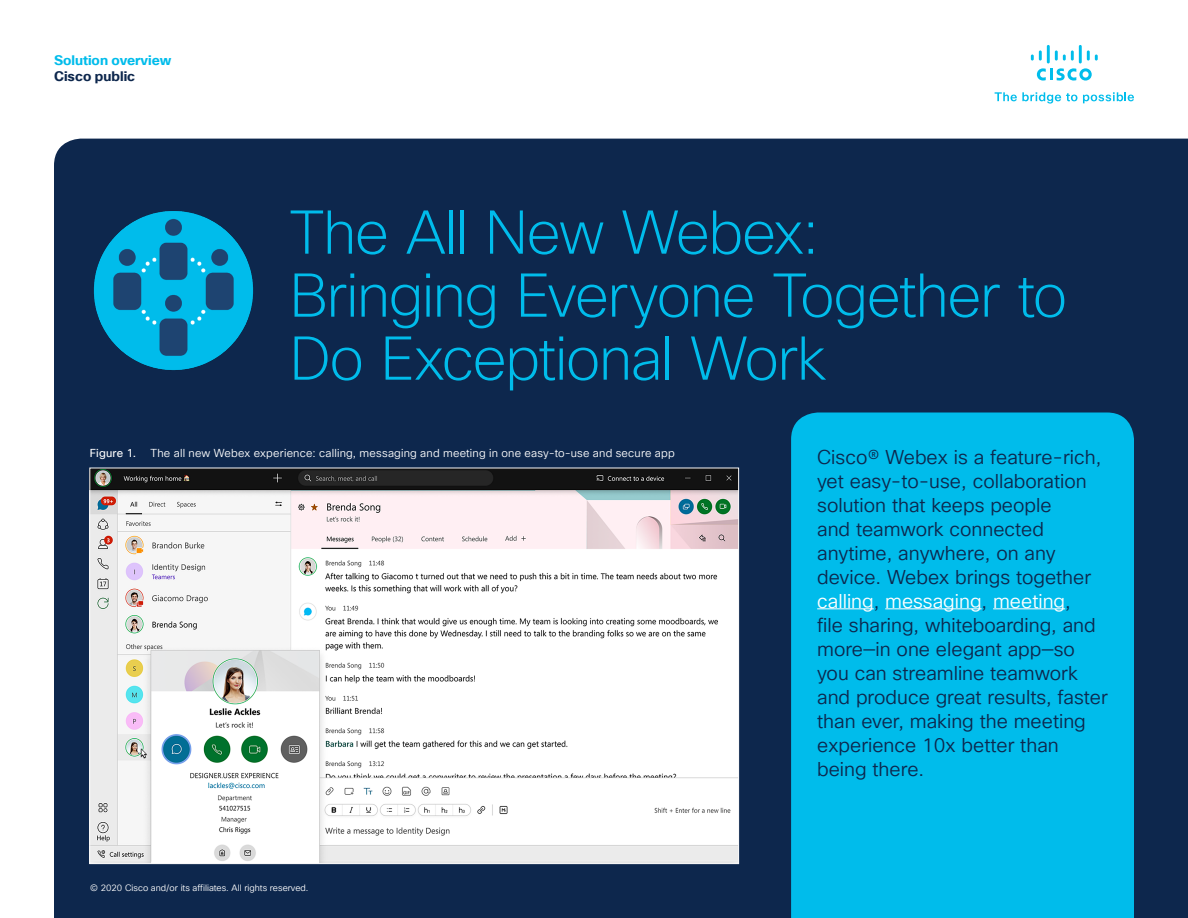
<style>
.page{position:relative;width:1188px;height:918px;background:#fff}
.page>*{position:absolute;margin:0;border:0;box-sizing:border-box;transform-origin:0 0}
.Title_Headline{font:200 60px/63px "Cisco Sans TT";letter-spacing:-.025em;color:#00bceb}
.Body_sidebar{font:19.5px/24px "Cisco Sans TT Light";color:#0d274d}
.t1{font:700 13.5px "Cisco Sans TT";color:#00bceb}
.t2{font:700 13.5px "Cisco Sans TT";color:#0d274d}
.FigureCaption{font:11.25px "Cisco Sans TT Light";letter-spacing:.015em;color:#fff}
.FigureCaption-2{font:11.25px "Cisco Sans TT";letter-spacing:.015em;color:#fff}
.Footer_white{font:9px "Cisco Sans TT Light";color:#fff}
.s1{color:#fff}
</style>
<div class="page">
<svg style="left:995px;top:92px;width:82px;height:12px"></svg>
<svg style="left:1083px;top:92px;width:51px;height:11px"></svg>
<svg style="left:1037px;top:68px;width:55px;height:13px"></svg>
<svg style="left:1031px;top:50px;width:11px;height:11px"></svg>
<hr style="left:1047px;top:45px;width:3px;height:18px;background:#00bdeb">
<svg style="left:1055px;top:50px;width:19px;height:11px"></svg>
<hr style="left:1079px;top:45px;width:3px;height:18px;background:#00bdeb">
<svg style="left:1087px;top:50px;width:11px;height:11px"></svg>
<div style="left:54px;top:139px;width:1134px;height:779px;background:#0d274d"></div>
<div style="left:791px;top:412px;width:343px;height:506px;background:#00bceb"></div>
<hr style="left:817px;top:609px;width:57px;height:1px;background:#fff">
<hr style="left:885px;top:609px;width:97px;height:1px;background:#fff">
<hr style="left:993px;top:609px;width:72px;height:1px;background:#fff">
<img style="left:93px;top:209px;width:162px;height:162px">
<img style="left:91px;top:470px;width:646px;height:392px">
<p class="t1" style="left:54px;top:51px;width:119px">Solution overview</p>
<p class="t2" style="left:54px;top:67px;width:83px">Cisco public</p>
<p class="Title_Headline" style="left:290px;top:203px;width:779px">The All New Webex:<br>Bringing Everyone Together to<br>Do Exceptional Work</p>
<p class="FigureCaption-2" style="left:90px;top:446px;width:48px">Figure 1.</p>
<p class="FigureCaption" style="left:151px;top:446px;width:526px">The all new Webex experience: calling, messaging and meeting in one easy-to-use and secure app</p>
<p class="Footer_white" style="left:90px;top:882px;width:220px">© 2020 Cisco and/or its affiliates. All rights reserved.</p>
<p class="Body_sidebar" style="left:817px;top:446px;width:292px">Cisco® Webex is a feature-rich, yet easy-to-use, collaboration solution that keeps people<br>and teamwork connected anytime, anywhere, on any device. Webex brings together <span class="s1">calling</span>, <span class="s1">messaging</span>, <span class="s1">meeting</span>,<br>file sharing, whiteboarding, and more—in one elegant app—so you can streamline teamwork and produce great results, faster than ever, making the meeting experience 10x better than being there.</p>
</div>
